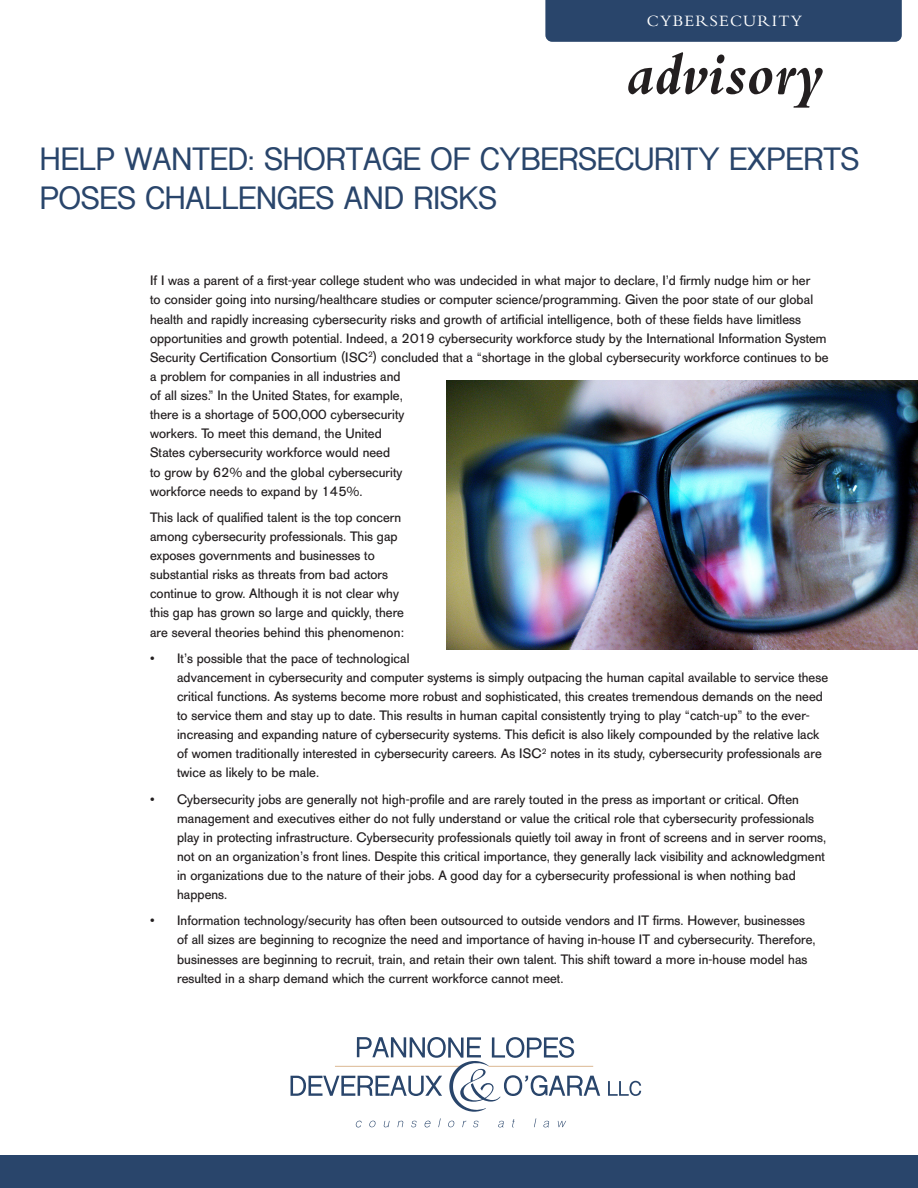
<style>
.page{position:relative;width:918px;height:1188px;background:#fff}
.page>*{position:absolute;margin:0;border:0;box-sizing:border-box;transform-origin:0 0}
.t1{font:italic 700 61.5px "Bembo";color:#231f20}
.t2{font:700 30px/39px "Shree Dev 0714";color:#29456b}
.t3{font:16.5px "Bembo";letter-spacing:.07em;color:#fff}
.t4{font:13.5px/19.2px "AG Old Face";letter-spacing:.005em;color:#231f20}
</style>
<div class="page">
<div style="left:0;top:1156px;width:918px;height:32px;background:#29456b"></div>
<svg style="left:608px;top:1081px;width:33px;height:15px"></svg>
<svg style="left:356px;top:1121px;width:6px;height:6px"></svg>
<svg style="left:369px;top:1121px;width:7px;height:6px"></svg>
<svg style="left:384px;top:1121px;width:6px;height:6px"></svg>
<svg style="left:397px;top:1121px;width:6px;height:6px"></svg>
<svg style="left:411px;top:1121px;width:6px;height:6px"></svg>
<svg style="left:424px;top:1121px;width:7px;height:6px"></svg>
<svg style="left:438px;top:1118px;width:3px;height:9px"></svg>
<svg style="left:448px;top:1121px;width:6px;height:6px"></svg>
<svg style="left:473px;top:1121px;width:6px;height:6px"></svg>
<svg style="left:498px;top:1121px;width:6px;height:6px"></svg>
<svg style="left:512px;top:1119px;width:3px;height:8px"></svg>
<svg style="left:534px;top:1118px;width:2px;height:9px"></svg>
<svg style="left:543px;top:1121px;width:6px;height:6px"></svg>
<svg style="left:558px;top:1121px;width:8px;height:6px"></svg>
<svg style="left:291px;top:1037px;width:309px;height:75px"></svg>
<div style="left:545px;top:0;width:357px;height:42px;background:#29456b"></div>
<img style="left:446px;top:380px;width:472px;height:270px">
<p class="t3" style="left:647px;top:11px;width:157px">CYBERSECURITY</p>
<p class="t1" style="left:626px;top:41px;width:199px">advisory</p>
<p class="t2" style="left:40px;top:140px;width:821px">HELP WANTED: SHORTAGE OF CYBERSECURITY EXPERTS<br>POSES CHALLENGES AND RISKS</p>
<p class="t4" style="left:150px;top:271px;width:680px">If I was a parent of a first-year college student who was undecided in what major to declare, I’d firmly nudge him or her<br>to consider going into nursing/healthcare studies or computer science/programming. Given the poor state of our global health and rapidly increasing cybersecurity risks and growth of artificial intelligence, both of these fields have limitless opportunities and growth potential. Indeed, a 2019 cybersecurity workforce study by the International Information System Security Certification Consortium (ISC<sup>2</sup>) concluded that a “shortage in the global cybersecurity workforce continues to be a problem for companies in all industries and<br>of all sizes.” In the United States, for example,<br>there is a shortage of 500,000 cybersecurity<br>workers. To meet this demand, the United<br>States cybersecurity workforce would need<br>to grow by 62% and the global cybersecurity<br>workforce needs to expand by 145%.</p>
<p class="t4" style="left:150px;top:508px;width:256px">This lack of qualified talent is the top concern among cybersecurity professionals. This gap exposes governments and businesses to substantial risks as threats from bad actors continue to grow. Although it is not clear why this gap has grown so large and quickly, there are several theories behind this phenomenon:</p>
<p class="t4" style="left:177px;top:649px;width:653px;text-indent:-27px">• It’s possible that the pace of technological<br>advancement in cybersecurity and computer systems is simply outpacing the human capital available to service these critical functions. As systems become more robust and sophisticated, this creates tremendous demands on the need to service them and stay up to date. This results in human capital consistently trying to play “catch-up” to the ever&shy;increasing and expanding nature of cybersecurity systems. This deficit is also likely compounded by the relative lack of women traditionally interested in cybersecurity careers. As ISC<sup>2</sup> notes in its study, cybersecurity professionals are twice as likely to be male.</p>
<p class="t4" style="left:177px;top:790px;width:651px;text-indent:-27px">• Cybersecurity jobs are generally not high-profile and are rarely touted in the press as important or critical. Often management and executives either do not fully understand or value the critical role that cybersecurity professionals play in protecting infrastructure. Cybersecurity professionals quietly toil away in front of screens and in server rooms, not on an organization’s front lines. Despite this critical importance, they generally lack visibility and acknowledgment in organizations due to the nature of their jobs. A good day for a cybersecurity professional is when nothing bad happens.</p>
<p class="t4" style="left:177px;top:911px;width:640px;text-indent:-27px">• Information technology/security has often been outsourced to outside vendors and IT firms. However, businesses of all sizes are beginning to recognize the need and importance of having in-house IT and cybersecurity. Therefore, businesses are beginning to recruit, train, and retain their own talent. This shift toward a more in-house model has resulted in a sharp demand which the current workforce cannot meet.</p>
</div>
